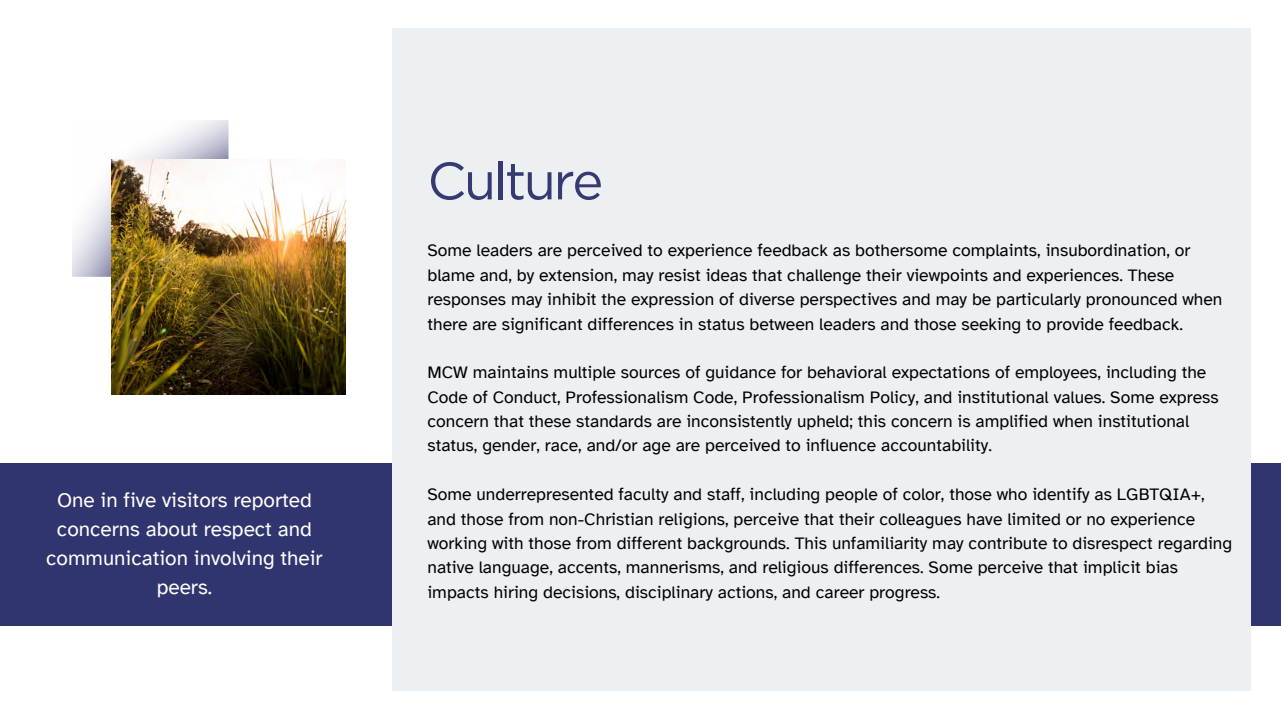
<style>
.page{position:relative;width:1281px;height:720px;background:#fff}
.page>*{position:absolute;margin:0;border:0;box-sizing:border-box;transform-origin:0 0}
.t1{font:52.5px "Gotham";letter-spacing:-.05em;color:#373973}
.t2{font:20.75px/29px "Atkinson Hyperlegible";color:#fff;text-align:center}
.t3{font:17.5px/24.4px "Atkinson Hyperlegible";color:#000}
</style>
<div class="page">
<svg style="left:72px;top:120px;width:156px;height:157px"></svg>
<img style="left:111px;top:159px;width:235px;height:235px">
<div style="left:0;top:463px;width:1280px;height:162px;background:#31356f"></div>
<div style="left:392px;top:29px;width:858px;height:662px;background:#edf0f2"></div>
<p class="t2" style="left:46px;top:486px;width:278px">One in five visitors reported concerns about respect and communication involving their peers.</p>
<h1 class="t1" style="left:427px;top:149px;width:177px">Culture</h1>
<p class="t3" style="left:427px;top:238px;width:796px">Some leaders are perceived to experience feedback as bothersome complaints, insubordination, or blame and, by extension, may resist ideas that challenge their viewpoints and experiences. These responses may inhibit the expression of diverse perspectives and may be particularly pronounced when there are significant differences in status between leaders and those seeking to provide feedback.</p>
<p class="t3" style="left:427px;top:360px;width:793px">MCW maintains multiple sources of guidance for behavioral expectations of employees, including the Code of Conduct, Professionalism Code, Professionalism Policy, and institutional values. Some express concern that these standards are inconsistently upheld; this concern is amplified when institutional status, gender, race, and/or age are perceived to influence accountability.</p>
<p class="t3" style="left:427px;top:482px;width:806px">Some underrepresented faculty and staff, including people of color, those who identify as LGBTQIA+, and those from non-Christian religions, perceive that their colleagues have limited or no experience working with those from different backgrounds. This unfamiliarity may contribute to disrespect regarding native language, accents, mannerisms, and religious differences. Some perceive that implicit bias impacts hiring decisions, disciplinary actions, and career progress.</p>
</div>
